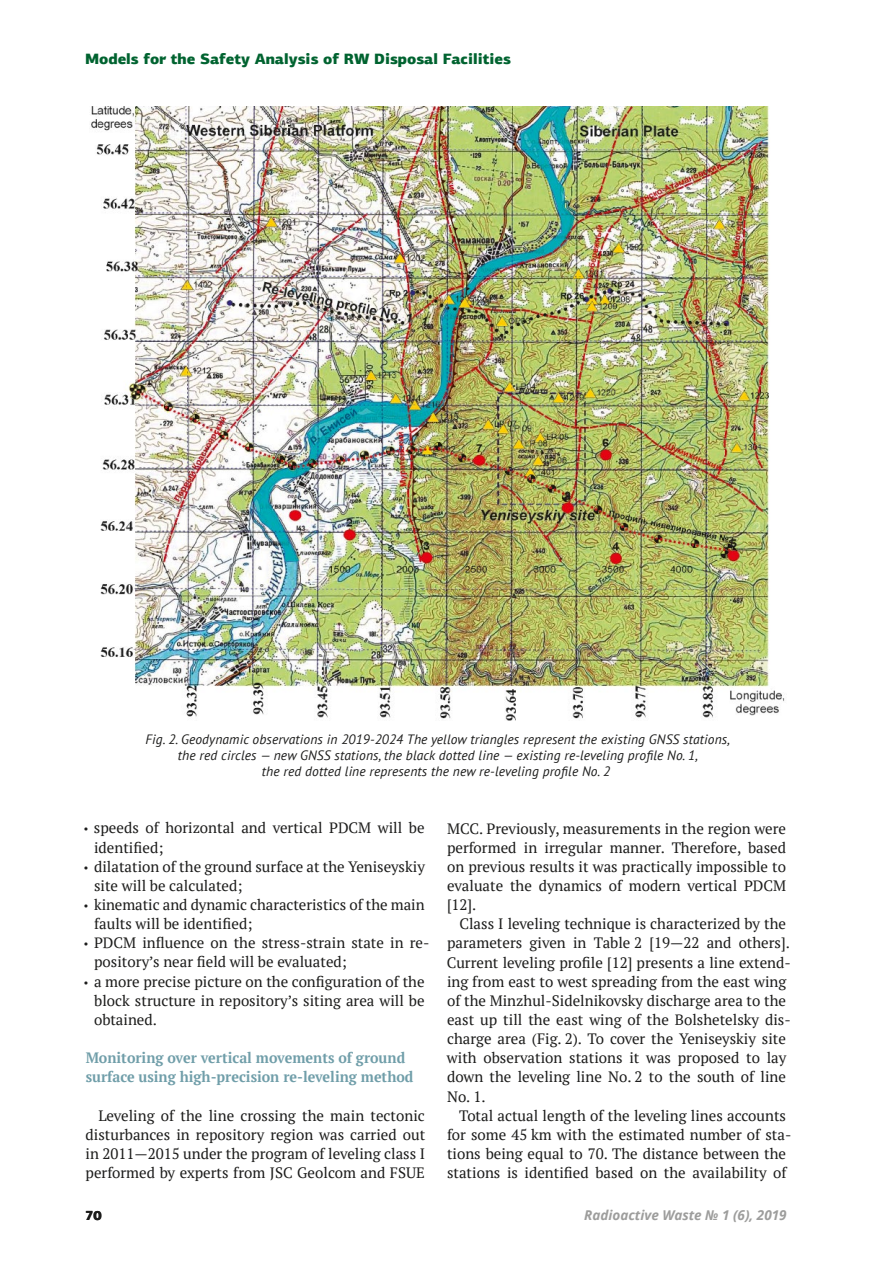
<style>
.page{position:relative;width:893px;height:1263px;background:#fff}
.page>*{position:absolute;margin:0;border:0;box-sizing:border-box;transform-origin:0 0}
.t1{font:15px/19.2px "PT Serif";color:#1c1c1b}
.t2{font:700 15px/19.2px "PT Serif";color:#709ea9;scale:.95 1}
.t3{font:900 15px "PF Agora Sans Pro";color:#006330}
.t4{font:italic 13.5px/16.2px "PT Sans";letter-spacing:.01em;color:#1c1c1b;text-align:center}
.t5{font:italic 700 13.5px "Noto Sans";color:#9d9d9c}
.t6{font:900 13.5px "PF Agora Sans Pro";color:#1c1c1b}
.s1{font-family:"PF Agora Sans Pro";font-size:14.25px}
</style>
<div class="page">
<img style="left:91px;top:106px;width:694px;height:615px">
<p class="t3" style="left:85px;top:49px;width:427px">Models for the Safety Analysis of RW Disposal Facilities</p>
<p class="t4" style="left:145px;top:730px;width:586px">Fig. 2. Geodynamic observations in 2019-2024 The yellow triangles represent the existing GNSS stations, the red circles — new GNSS stations, the black dotted line — existing re-leveling profile No. 1,<br>the red dotted line represents the new re-leveling profile No. 2</p>
<p class="t1" style="left:94px;top:818px;width:332px;text-indent:-10px"><span class="s1">•</span> speeds of horizontal and vertical PDCM will be identified;</p>
<p class="t1" style="left:94px;top:857px;width:332px;text-indent:-10px"><span class="s1">•</span> dilatation of the ground surface at the Yeniseyskiy site will be calculated;</p>
<p class="t1" style="left:94px;top:895px;width:332px;text-indent:-10px"><span class="s1">•</span> kinematic and dynamic characteristics of the main faults will be identified;</p>
<p class="t1" style="left:94px;top:933px;width:337px;text-indent:-10px"><span class="s1">•</span> PDCM influence on the stress-strain state in re&shy;pository’s near field will be evaluated;</p>
<p class="t1" style="left:94px;top:971px;width:332px;text-align:justify;text-indent:-10px"><span class="s1">•</span> a more precise picture on the configuration of the block structure in repository’s siting area will be obtained.</p>
<p class="t2" style="left:86px;top:1048px;width:346px">Monitoring over vertical movements of ground surface using high-precision re-leveling method</p>
<p class="t1" style="left:86px;top:1105px;width:341px;text-align:justify;text-indent:13px">Leveling of the line crossing the main tectonic disturbances in repository region was carried out in 2011—2015 under the program of leveling class I performed by experts from JSC Geolcom and FSUE</p>
<p class="t1" style="left:447px;top:818px;width:341px;text-align:justify">MCC. Previously, measurements in the region were performed in irregular manner. Therefore, based on previous results it was practically impossible to evaluate the dynamics of modern vertical PDCM [12].</p>
<p class="t1" style="left:447px;top:914px;width:346px;text-indent:13px">Class I leveling technique is characterized by the parameters given in Table 2 [19—22 and others].<br>Current leveling profile [12] presents a line extend&shy;ing from east to west spreading from the east wing of the Minzhul-Sidelnikovsky discharge area to the east up till the east wing of the Bolshetelsky dis&shy;charge area (Fig. 2). To cover the Yeniseyskiy site with observation stations it was proposed to lay down the leveling line No. 2 to the south of line No. 1.</p>
<p class="t1" style="left:447px;top:1105px;width:346px;text-align:center">Total actual length of the leveling lines accounts for some 45 km with the estimated number of sta&shy;tions being equal to 70. The distance between the stations is identified based on the availability of</p>
<p class="t6" style="left:85px;top:1207px;width:18px">70</p>
<p class="t5" style="left:584px;top:1206px;width:204px">Radioactive Waste № 1 (6), 2019</p>
</div>
